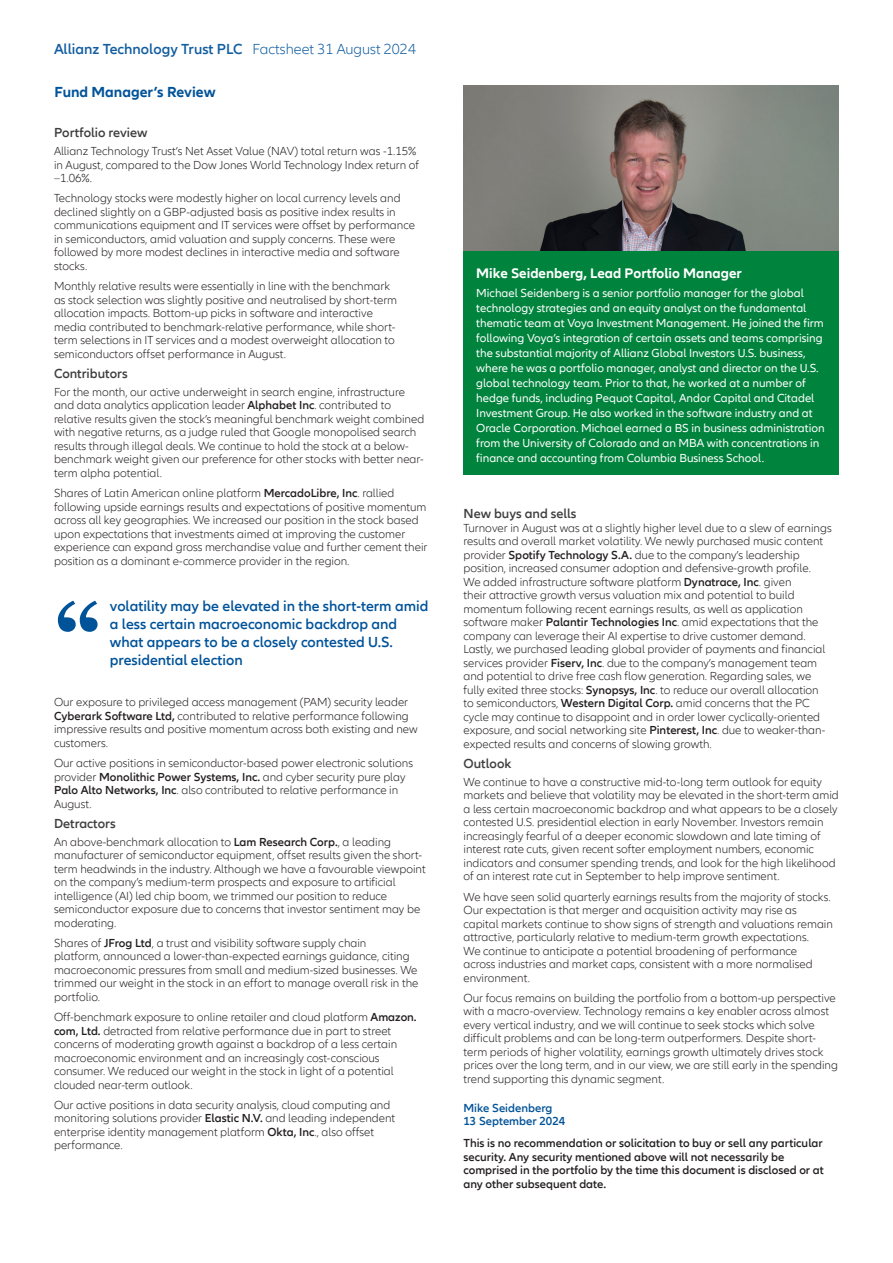
<style>
.page{position:relative;width:893px;height:1263px;background:#fff}
.page>*{position:absolute;margin:0;border:0;box-sizing:border-box;transform-origin:0 0}
.t1{font:600 15px/18px "Allianz Neo";color:#015399}
.t2{font:600 15px "Allianz Neo";color:#115da0}
.t3{font:700 15px "Allianz Neo";color:#015399}
.t4{font:700 14.25px "Allianz Neo";color:#fff}
.t5{font:600 13.5px "Allianz Neo";color:#3e3e3f}
.t6{font:300 12px/13.5px "Allianz Neo";color:#231f20}
.t7{font:12px/15px "Allianz Neo";color:#fff}
.t8{font:600 12px/13.5px "Allianz Neo";color:#231f20}
.t9{font:600 12px/13.5px "Allianz Neo";color:#015399}
.s1{font-weight:300}
.s2{font-weight:600}
</style>
<div class="page">
<svg style="left:58px;top:601px;width:40px;height:31px"></svg>
<img style="left:463px;top:85px;width:376px;height:166px">
<div style="left:463px;top:251px;width:376px;height:224px;background:#00833d"></div>
<p class="t2" style="left:54px;top:40px;width:364px">Allianz Technology Trust PLC <span class="s1">Factsheet 31 August 2024</span></p>
<p class="t3" style="left:55px;top:83px;width:163px">Fund Manager’s Review</p>
<p class="t5" style="left:54px;top:125px;width:95px">Portfolio review</p>
<p class="t6" style="left:54px;top:145px;width:367px">Allianz Technology Trust’s Net Asset Value (NAV) total return was -1.15% in August, compared to the Dow Jones World Technology Index return of –1.06%.</p>
<p class="t6" style="left:54px;top:192px;width:362px">Technology stocks were modestly higher on local currency levels and declined slightly on a GBP-adjusted basis as positive index results in communications equipment and IT services were offset by performance in semiconductors, amid valuation and supply concerns. These were followed by more modest declines in interactive media and software stocks.</p>
<p class="t6" style="left:54px;top:280px;width:345px">Monthly relative results were essentially in line with the benchmark as stock selection was slightly positive and neutralised by short-term allocation impacts. Bottom-up picks in software and interactive media contributed to benchmark-relative performance, while short&shy;term selections in IT services and a modest overweight allocation to semiconductors offset performance in August.</p>
<p class="t5" style="left:54px;top:366px;width:75px">Contributors</p>
<p class="t6" style="left:54px;top:385px;width:372px">For the month, our active underweight in search engine, infrastructure and data analytics application leader <span class="s2">Alphabet Inc</span>. contributed to relative results given the stock’s meaningful benchmark weight combined with negative returns, as a judge ruled that Google monopolised search results through illegal deals. We continue to hold the stock at a below&shy;benchmark weight given our preference for other stocks with better near&shy;term alpha potential.</p>
<p class="t6" style="left:54px;top:487px;width:375px">Shares of Latin American online platform <span class="s2">MercadoLibre, Inc</span>. rallied following upside earnings results and expectations of positive momentum across all key geographies. We increased our position in the stock based upon expectations that investments aimed at improving the customer experience can expand gross merchandise value and further cement their position as a dominant e-commerce provider in the region.</p>
<p class="t1" style="left:110px;top:598px;width:320px">volatility may be elevated in the short-term amid a less certain macroeconomic backdrop and what appears to be a closely contested U.S. presidential election</p>
<p class="t6" style="left:54px;top:696px;width:365px">Our exposure to privileged access management (PAM) security leader <span class="s2">Cyberark Software Ltd,</span> contributed to relative performance following impressive results and positive momentum across both existing and new customers.</p>
<p class="t6" style="left:54px;top:757px;width:360px">Our active positions in semiconductor-based power electronic solutions provider <span class="s2">Monolithic Power Systems, Inc.</span> and cyber security pure play <span class="s2">Palo Alto Networks, Inc</span>. also contributed to relative performance in August.</p>
<p class="t5" style="left:54px;top:815px;width:63px">Detractors</p>
<p class="t6" style="left:54px;top:835px;width:373px">An above-benchmark allocation to <span class="s2">Lam Research Corp.</span>, a leading manufacturer of semiconductor equipment, offset results given the short&shy;term headwinds in the industry. Although we have a favourable viewpoint on the company’s medium-term prospects and exposure to artificial intelligence (AI) led chip boom, we trimmed our position to reduce semiconductor exposure due to concerns that investor sentiment may be moderating.</p>
<p class="t6" style="left:54px;top:936px;width:366px">Shares of <span class="s2">JFrog Ltd</span>, a trust and visibility software supply chain<br>platform, announced a lower-than-expected earnings guidance, citing macroeconomic pressures from small and medium-sized businesses. We trimmed our weight in the stock in an effort to manage overall risk in the portfolio.</p>
<p class="t6" style="left:54px;top:1011px;width:364px">Off-benchmark exposure to online retailer and cloud platform <span class="s2">Amazon. com, Ltd.</span> detracted from relative performance due in part to street concerns of moderating growth against a backdrop of a less certain macroeconomic environment and an increasingly cost-conscious consumer. We reduced our weight in the stock in light of a potential clouded near-term outlook.</p>
<p class="t6" style="left:54px;top:1098px;width:343px">Our active positions in data security analysis, cloud computing and monitoring solutions provider <span class="s2">Elastic N.V.</span> and leading independent enterprise identity management platform <span class="s2">Okta, Inc</span>., also offset performance.</p>
<p class="t4" style="left:476px;top:265px;width:267px">Mike Seidenberg, Lead Portfolio Manager</p>
<p class="t7" style="left:476px;top:286px;width:350px">Michael Seidenberg is a senior portfolio manager for the global technology strategies and an equity analyst on the fundamental thematic team at Voya Investment Management. He joined the firm following Voya’s integration of certain assets and teams comprising the substantial majority of Allianz Global Investors U.S. business, where he was a portfolio manager, analyst and director on the U.S. global technology team. Prior to that, he worked at a number of hedge funds, including Pequot Capital, Andor Capital and Citadel Investment Group. He also worked in the software industry and at Oracle Corporation. Michael earned a BS in business administration from the University of Colorado and an MBA with concentrations in finance and accounting from Columbia Business School.</p>
<p class="t5" style="left:463px;top:506px;width:115px">New buys and sells</p>
<p class="t6" style="left:463px;top:521px;width:370px">Turnover in August was at a slightly higher level due to a slew of earnings results and overall market volatility. We newly purchased music content provider <span class="s2">Spotify Technology S.A.</span> due to the company’s leadership position, increased consumer adoption and defensive-growth profile.<br>We added infrastructure software platform <span class="s2">Dynatrace, Inc</span>. given<br>their attractive growth versus valuation mix and potential to build momentum following recent earnings results, as well as application software maker <span class="s2">Palantir Technologies Inc</span>. amid expectations that the company can leverage their AI expertise to drive customer demand.<br>Lastly, we purchased leading global provider of payments and financial services provider <span class="s2">Fiserv, Inc</span>. due to the company’s management team and potential to drive free cash flow generation. Regarding sales, we fully exited three stocks: <span class="s2">Synopsys, Inc</span>. to reduce our overall allocation to semiconductors, <span class="s2">Western Digital Corp.</span> amid concerns that the PC cycle may continue to disappoint and in order lower cyclically-oriented exposure, and social networking site <span class="s2">Pinterest, Inc</span>. due to weaker-than&shy;expected results and concerns of slowing growth.</p>
<p class="t5" style="left:463px;top:756px;width:49px">Outlook</p>
<p class="t6" style="left:463px;top:775px;width:377px">We continue to have a constructive mid-to-long term outlook for equity markets and believe that volatility may be elevated in the short-term amid a less certain macroeconomic backdrop and what appears to be a closely contested U.S. presidential election in early November. Investors remain increasingly fearful of a deeper economic slowdown and late timing of interest rate cuts, given recent softer employment numbers, economic indicators and consumer spending trends, and look for the high likelihood of an interest rate cut in September to help improve sentiment.</p>
<p class="t6" style="left:463px;top:890px;width:371px">We have seen solid quarterly earnings results from the majority of stocks.<br>Our expectation is that merger and acquisition activity may rise as capital markets continue to show signs of strength and valuations remain attractive, particularly relative to medium-term growth expectations.<br>We continue to anticipate a potential broadening of performance<br>across industries and market caps, consistent with a more normalised environment.</p>
<p class="t6" style="left:463px;top:991px;width:376px">Our focus remains on building the portfolio from a bottom-up perspective with a macro-overview. Technology remains a key enabler across almost every vertical industry, and we will continue to seek stocks which solve difficult problems and can be long-term outperformers. Despite short&shy;term periods of higher volatility, earnings growth ultimately drives stock prices over the long term, and in our view, we are still early in the spending trend supporting this dynamic segment.</p>
<p class="t9" style="left:463px;top:1101px;width:103px">Mike Seidenberg<br>13 September 2024</p>
<p class="t8" style="left:463px;top:1137px;width:362px">This is no recommendation or solicitation to buy or sell any particular security. Any security mentioned above will not necessarily be comprised in the portfolio by the time this document is disclosed or at any other subsequent date.</p>
</div>
